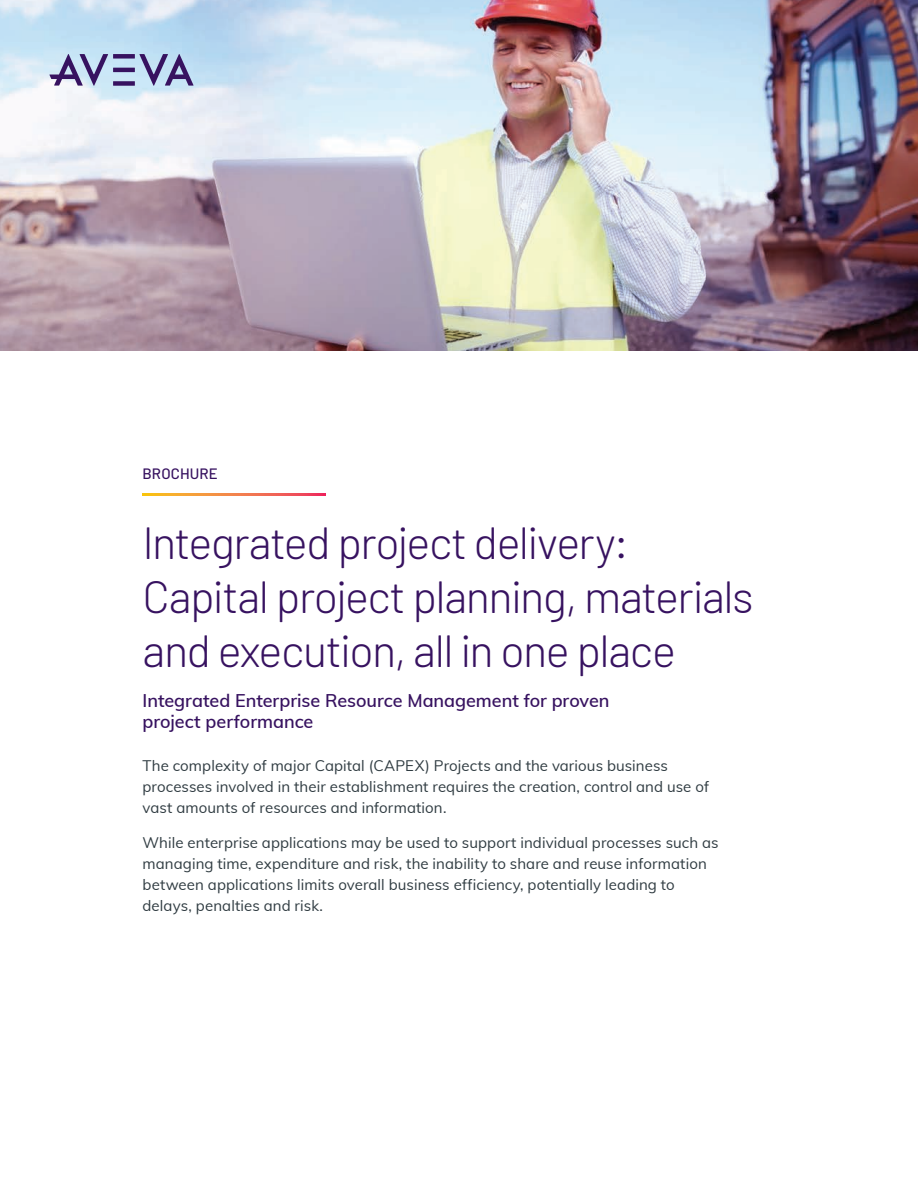
<style>
.page{position:relative;width:918px;height:1188px;background:#fff}
.page>*{position:absolute;margin:0;border:0;box-sizing:border-box;transform-origin:0 0}
.H1_Doc_Title{font:300 45px/54px "Barlow";letter-spacing:-.03em;color:#371260}
.S1_Subheadlines{font:600 18px/21px "Muli";letter-spacing:-.005em;color:#371260}
.Body_Copy{font:15px/21px "Muli";letter-spacing:.005em;color:#2f3b41}
.Doc_Content_Type{font:500 15px "Barlow";letter-spacing:.01em;color:#371260}
</style>
<div class="page">
<img style="left:0;top:0;width:918px;height:351px">
<div style="left:113px;top:81px;width:22px;height:5px;background:#371260"></div>
<hr style="left:113px;top:68px;width:22px;height:4px;background:#371260">
<div style="left:113px;top:54px;width:22px;height:5px;background:#371260"></div>
<svg style="left:49px;top:54px;width:59px;height:32px;background:#9ea1c4"></svg>
<svg style="left:139px;top:54px;width:55px;height:32px;background:#939cc2"></svg>
<svg style="left:142px;top:494px;width:184px;height:1px"></svg>
<p class="Doc_Content_Type" style="left:142px;top:464px;width:77px">BROCHURE</p>
<p class="H1_Doc_Title" style="left:142px;top:515px;width:613px">Integrated project delivery:<br>Capital project planning, materials and execution, all in one place</p>
<p class="S1_Subheadlines" style="left:142px;top:689px;width:469px">Integrated Enterprise Resource Management for proven project performance</p>
<p class="Body_Copy" style="left:142px;top:755px;width:568px">The complexity of major Capital (CAPEX) Projects and the various business processes involved in their establishment requires the creation, control and use of vast amounts of resources and information.</p>
<p class="Body_Copy" style="left:142px;top:831px;width:578px">While enterprise applications may be used to support individual processes such as managing time, expenditure and risk, the inability to share and reuse information between applications limits overall business efficiency, potentially leading to delays, penalties and risk.</p>
</div>
